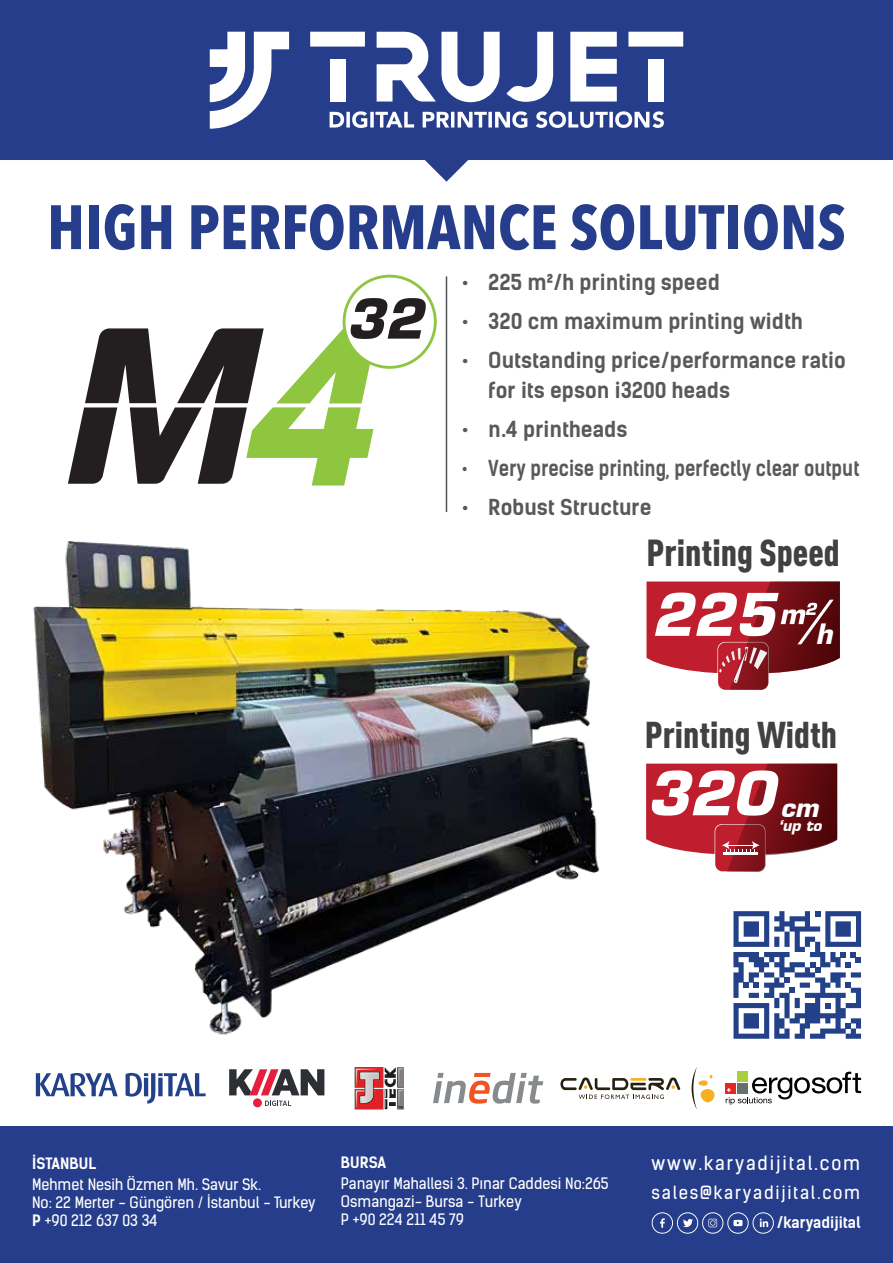
<style>
.page{position:relative;width:893px;height:1263px;background:#fff}
.page>*{position:absolute;margin:0;border:0;box-sizing:border-box;transform-origin:0 0}
.t1{font:700 61.95px "Avenir Next Condensed";color:#253d8a}
.t2{font:italic 700 59.25px "Eurostile LT Std";color:#fff}
.t3{font:italic 700 57.3px "Eurostile LT Std";color:#fff}
.t4{font:italic 700 53.7px "Eurostile LT Std";color:#231f20}
.t5{font:900 condensed 37.05px "DIN Pro";color:#414042}
.t6{font:900 condensed 36.9px "DIN Pro";color:#414042}
.t7{font:italic 700 27.45px "Eurostile LT Std";color:#fff}
.t8{font:italic 700 25.35px "Eurostile LT Std";color:#fff}
.t9{font:700 21px/30px "Kelson Sans";color:#58595b}
.t10{font:700 21px "Kelson Sans";color:#58595b;scale:.88 1}
.t11{font:18.45px "Kelson Sans";letter-spacing:.1em;color:#fff}
.t12{font:17.4px "Kelson Sans";letter-spacing:.1em;color:#fff}
.t13{font:15px/18px "Kelson Sans";color:#fff}
.t14{font:700 15px "Kelson Sans";color:#fff}
.t15{font:italic 700 14.7px "Eurostile LT Std";color:#fff}
.s1{font-weight:700}
.s2{font-size:15.45px}
</style>
<div class="page">
<svg style="left:726px;top:1071px;width:135px;height:34px"></svg>
<svg style="left:229px;top:1069px;width:95px;height:37px"></svg>
<svg style="left:355px;top:1067px;width:49px;height:42px;background:#b57575"></svg>
<svg style="left:433px;top:1073px;width:110px;height:31px"></svg>
<svg style="left:560px;top:1077px;width:120px;height:22px"></svg>
<svg style="left:692px;top:1067px;width:23px;height:43px"></svg>
<svg style="left:36px;top:1072px;width:170px;height:32px"></svg>
<svg style="left:0;top:0;width:893px;height:182px;background:#45599b"></svg>
<svg style="left:506px;top:32px;width:47px;height:70px"></svg>
<svg style="left:570px;top:32px;width:47px;height:70px"></svg>
<svg style="left:628px;top:32px;width:55px;height:15px"></svg>
<svg style="left:310px;top:32px;width:55px;height:15px"></svg>
<svg style="left:377px;top:32px;width:123px;height:70px"></svg>
<div style="left:648px;top:59px;width:16px;height:43px;background:#fff"></div>
<div style="left:330px;top:59px;width:16px;height:43px;background:#fff"></div>
<svg style="left:210px;top:32px;width:79px;height:97px"></svg>
<svg style="left:330px;top:111px;width:334px;height:17px"></svg>
<div style="left:0;top:1126px;width:893px;height:137px;background:#253d8a"></div>
<svg style="left:651px;top:1212px;width:123px;height:22px"></svg>
<svg style="left:672px;top:764px;width:165px;height:108px;background:#a33942"></svg>
<svg style="left:68px;top:328px;width:310px;height:157px"></svg>
<div style="left:344px;top:276px;width:91px;height:91px;background:#fff;border-radius:50%"></div>
<div style="left:343px;top:275px;width:94px;height:94px;border:3px solid #8fc641;border-radius:50%"></div>
<hr style="left:446px;top:276px;width:1px;height:236px;background:#4f5353">
<svg style="left:733px;top:911px;width:128px;height:128px"></svg>
<img style="left:33px;top:542px;width:639px;height:493px">
<svg style="left:646px;top:581px;width:194px;height:109px"></svg>
<h1 class="t1" style="left:47px;top:189px;width:800px">HIGH PERFORMANCE SOLUTIONS</h1>
<h3 class="t4" style="left:346px;top:286px;width:79px">32</h3>
<h3 class="t9" style="left:461px;top:267px;width:260px">• 225 m²/h printing speed</h3>
<h3 class="t9" style="left:461px;top:306px;width:343px">• 320 cm maximum printing width</h3>
<h3 class="t9" style="left:488px;top:345px;width:359px;text-indent:-27px">• Outstanding price/performance ratio for its epson i3200 heads</h3>
<h3 class="t9" style="left:461px;top:414px;width:168px">• n.4 printheads</h3>
<h3 class="t10" style="left:461px;top:455px;width:454px">• Very precise printing, perfectly clear output</h3>
<h3 class="t9" style="left:461px;top:492px;width:192px">• Robust Structure</h3>
<h3 class="t5" style="left:646px;top:524px;width:195px">Printing Speed</h3>
<h3 class="t3" style="left:651px;top:579px;width:125px">225</h3>
<h3 class="t7" style="left:816px;top:617px;width:18px">h</h3>
<h3 class="t6" style="left:645px;top:706px;width:194px">Printing Width</h3>
<h2 class="t2" style="left:646px;top:757px;width:129px">320</h2>
<h3 class="t8" style="left:780px;top:792px;width:39px">cm</h3>
<p class="t15" style="left:778px;top:816px;width:45px">‘up to</p>
<p class="t14" style="left:32px;top:1154px;width:66px">İSTANBUL</p>
<p class="t11" style="left:652px;top:1152px;width:210px">www.karyadijital.com</p>
<p class="t13" style="left:32px;top:1176px;width:285px">Mehmet Nesih Özmen Mh. Savur Sk.<br>No: 22 Merter - Güngören / İstanbul - Turkey<br><span class="s1">P</span> +90 212 637 03 34</p>
<p class="t14" style="left:341px;top:1153px;width:47px">BURSA</p>
<p class="t13" style="left:341px;top:1175px;width:269px">Panayır Mahallesi 3. Pınar Caddesi No:265<br>Osmangazi- Bursa - Turkey<br>P +90 224 211 45 79</p>
<p class="t12" style="left:652px;top:1182px;width:210px">sales@karyadijital.com</p>
<p class="t14" style="left:777px;top:1213px;width:86px"><span class="s2">/</span>karyadijital</p>
</div>
